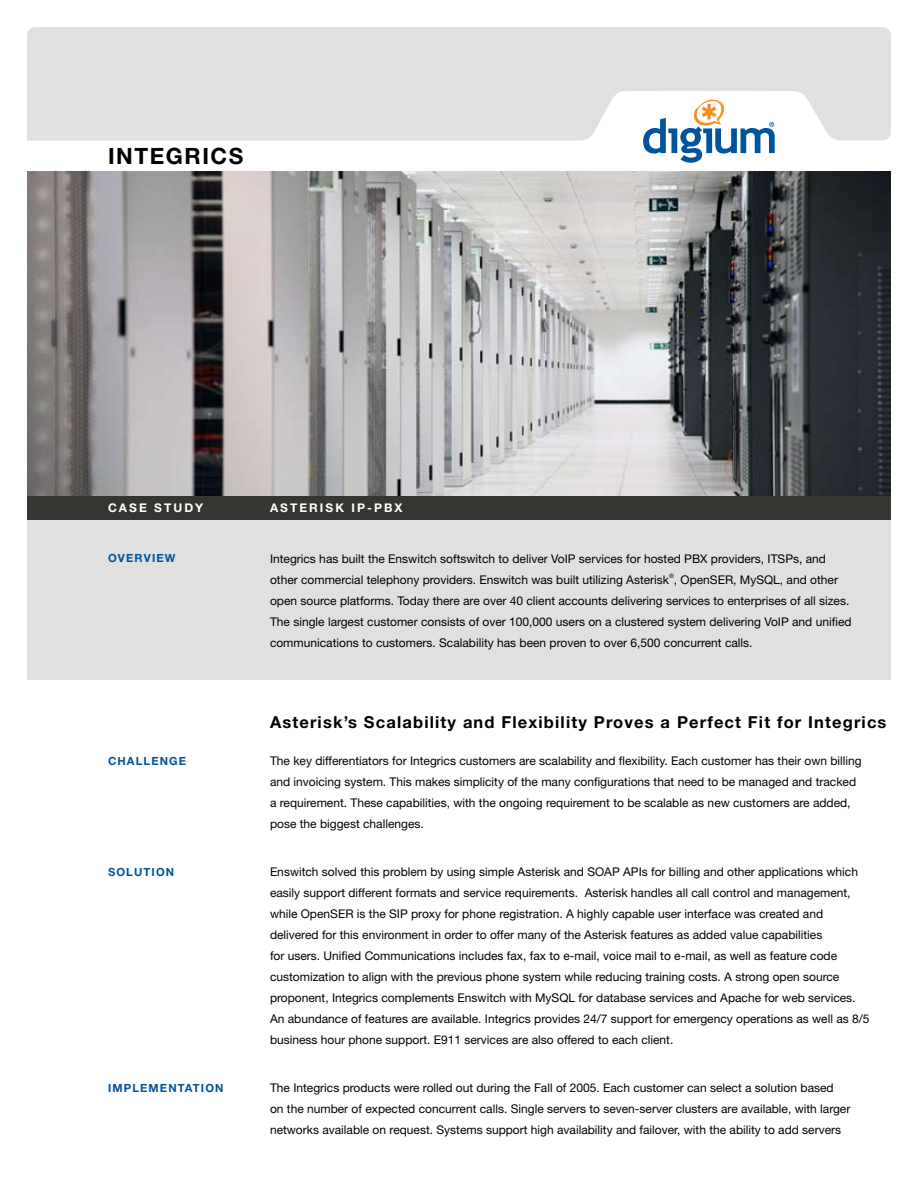
<style>
.page{position:relative;width:918px;height:1188px;background:#fff}
.page>*{position:absolute;margin:0;border:0;box-sizing:border-box;transform-origin:0 0}
.t1{font:700 22.5px "Helvetica Neue";letter-spacing:.07em;color:#000}
.t2{font:700 16.5px "Helvetica Neue";letter-spacing:.07em;color:#000}
.t3{font:12px/21px "Helvetica Neue";color:#000}
.t4{font:700 12px "Helvetica Neue";letter-spacing:.17em;color:#fff}
.t5{font:700 11.25px "Helvetica Neue";letter-spacing:.1em;color:#00549e}
.t6{font:6px "Helvetica Neue";color:#000}
</style>
<div class="page">
<svg style="left:643px;top:141px;width:132px;height:22px"></svg>
<img style="left:27px;top:171px;width:864px;height:325px">
<svg style="left:27px;top:27px;width:864px;height:114px;background:#e1e1e1"></svg>
<div style="left:27px;top:516px;width:864px;height:164px;background:#e1e0e0"></div>
<div style="left:27px;top:496px;width:864px;height:24px;background:#373531"></div>
<h1 class="t1" style="left:108px;top:143px;width:137px">INTEGRICS</h1>
<p class="t4" style="left:108px;top:500px;width:97px">CASE STUDY</p>
<p class="t4" style="left:270px;top:500px;width:134px">ASTERISK IP-PBX</p>
<p class="t5" style="left:108px;top:551px;width:69px">OVERVIEW</p>
<p class="t3" style="left:270px;top:548px;width:570px">Integrics has built the Enswitch softswitch to deliver VoIP services for hosted PBX providers, ITSPs, and other commercial telephony providers. Enswitch was built utilizing Asterisk , OpenSER, MySQL, and other</p>
<p class="t6" style="left:669px;top:572px;width:6px">®</p>
<p class="t3" style="left:270px;top:590px;width:583px">open source platforms. Today there are over 40 client accounts delivering services to enterprises of all sizes.<br>The single largest customer consists of over 100,000 users on a clustered system delivering VoIP and unified communications to customers. Scalability has been proven to over 6,500 concurrent calls.</p>
<h2 class="t2" style="left:270px;top:712px;width:618px">Asterisk’s Scalability and Flexibility Proves a Perfect Fit for Integrics</h2>
<p class="t5" style="left:108px;top:754px;width:80px">CHALLENGE</p>
<p class="t3" style="left:270px;top:751px;width:593px">The key differentiators for Integrics customers are scalability and flexibility. Each customer has their own billing and invoicing system. This makes simplicity of the many configurations that need to be managed and tracked a requirement. These capabilities, with the ongoing requirement to be scalable as new customers are added, pose the biggest challenges.</p>
<p class="t3" style="left:270px;top:862px;width:601px">Enswitch solved this problem by using simple Asterisk and SOAP APIs for billing and other applications which easily support different formats and service requirements. Asterisk handles all call control and management, while OpenSER is the SIP proxy for phone registration. A highly capable user interface was created and delivered for this environment in order to offer many of the Asterisk features as added value capabilities<br>for users. Unified Communications includes fax, fax to e-mail, voice mail to e-mail, as well as feature code customization to align with the previous phone system while reducing training costs. A strong open source proponent, Integrics complements Enswitch with MySQL for database services and Apache for web services.<br>An abundance of features are available. Integrics provides 24/7 support for emergency operations as well as 8/5 business hour phone support. E911 services are also offered to each client.</p>
<p class="t3" style="left:270px;top:1078px;width:582px">The Integrics products were rolled out during the Fall of 2005. Each customer can select a solution based<br>on the number of expected concurrent calls. Single servers to seven-server clusters are available, with larger networks available on request. Systems support high availability and failover, with the ability to add servers</p>
<p class="t5" style="left:108px;top:865px;width:68px">SOLUTION</p>
<p class="t5" style="left:108px;top:1081px;width:117px">IMPLEMENTATION</p>
</div>
